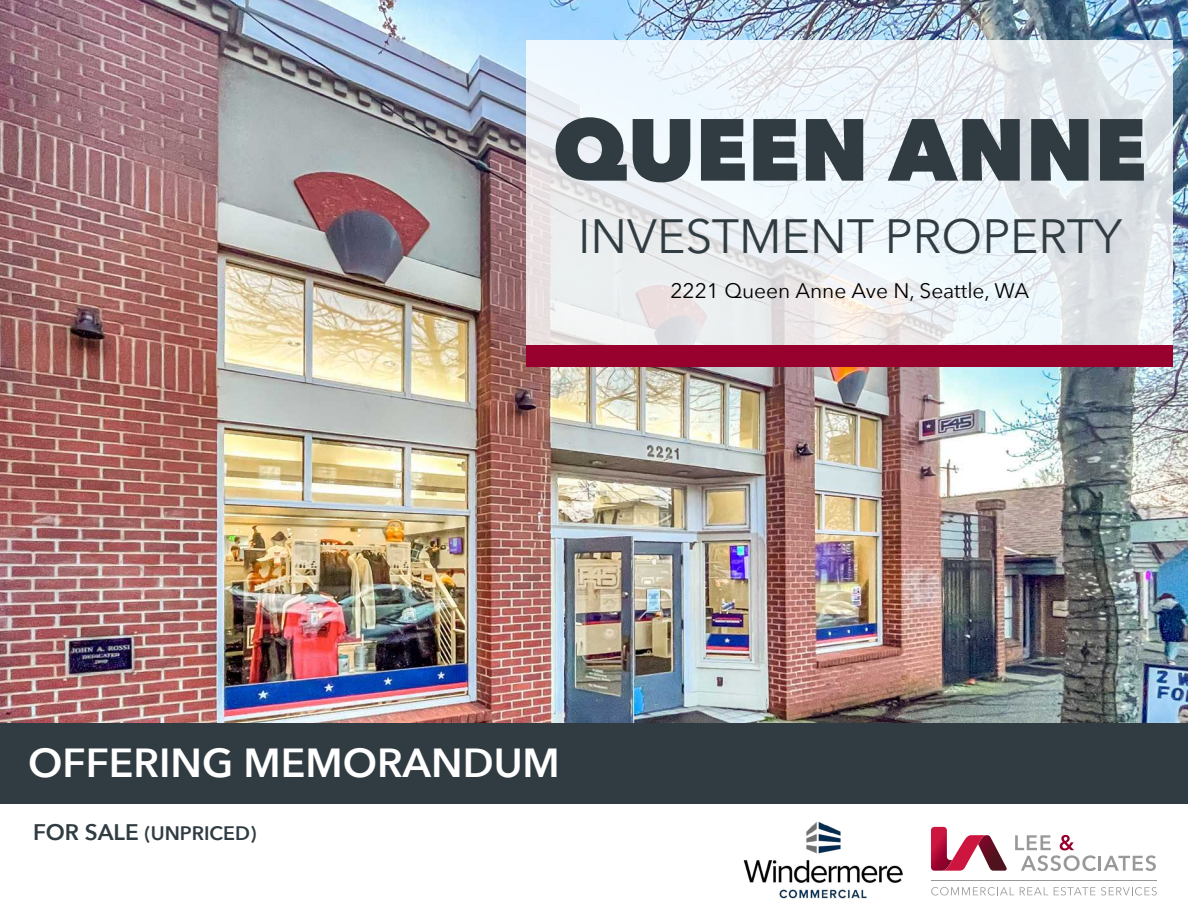
<style>
.page{position:relative;width:1188px;height:918px;background:#fff}
.page>*{position:absolute;margin:0;border:0;box-sizing:border-box;transform-origin:0 0}
.t1{font:800 87px "Avenir Next";color:#303c42}
.t2{font:48px "Avenir Next";color:#303c42}
.t3{font:600 40.5px "Avenir Next";color:#fff}
.t4{font:21px "Avenir Next";color:#000}
.t5{font:600 19.5px "Avenir Next";color:#303c42}
.s1{font-size:22.5px}
</style>
<div class="page">
<img style="left:0;top:0;width:1188px;height:723px">
<svg style="left:526px;top:40px;width:647px;height:305px"></svg>
<div style="left:526px;top:345px;width:647px;height:22px;background:#98002e"></div>
<div style="left:0;top:723px;width:1188px;height:81px;background:#303c42"></div>
<svg style="left:1015px;top:835px;width:141px;height:36px"></svg>
<svg style="left:931px;top:827px;width:76px;height:44px"></svg>
<svg style="left:931px;top:887px;width:83px;height:9px"></svg>
<svg style="left:1020px;top:887px;width:28px;height:8px"></svg>
<svg style="left:1054px;top:887px;width:41px;height:9px"></svg>
<svg style="left:1101px;top:887px;width:56px;height:9px"></svg>
<hr style="left:931px;top:880px;width:226px;height:1px;background:#999">
<img style="left:743px;top:822px;width:159px;height:77px">
<h1 class="t1" style="left:553px;top:96px;width:596px">QUEEN ANNE</h1>
<h2 class="t2" style="left:578px;top:195px;width:546px">INVESTMENT PROPERTY</h2>
<p class="t4" style="left:670px;top:273px;width:360px">2221 Queen Anne Ave N, Seattle, WA</p>
<h3 class="t3" style="left:28px;top:728px;width:533px">OFFERING MEMORANDUM</h3>
<p class="t5" style="left:33px;top:817px;width:225px"><span class="s1">FOR SALE</span> (UNPRICED)</p>
</div>
